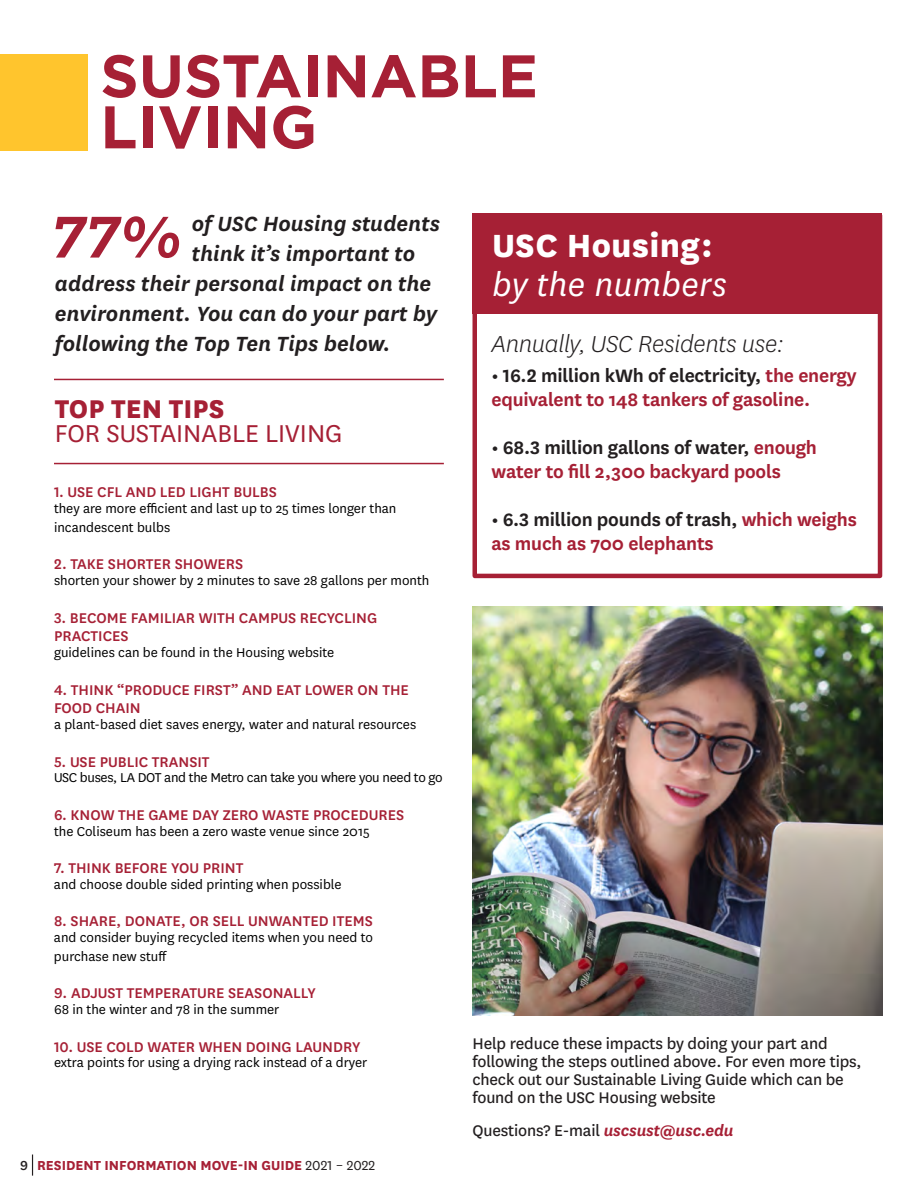
<style>
.page{position:relative;width:918px;height:1188px;background:#fff}
.page>*{position:absolute;margin:0;border:0;box-sizing:border-box;transform-origin:0 0}
.t1{font:italic 600 69.15px "National";color:#a62035}
.t2{font:700 60px/51px "Gotham";color:#a62035}
.t3{font:italic 37.5px "National";letter-spacing:.01em;color:#fff}
.t4{font:800 37.5px "National";letter-spacing:.01em;color:#fff}
.t5{font:800 30px "National";color:#a62035}
.t6{font:28.5px "National";color:#a62035}
.t7{font:italic 300 27px "National";letter-spacing:-.01em;color:#231f20}
.t8{font:italic 600 24px "National";color:#231f20}
.t9{font:600 21px/24px "National";letter-spacing:-.01em;color:#a62035}
.t10{font:600 21px "National";letter-spacing:-.01em;color:#231f20}
.t11{font:18px/18px "National";letter-spacing:-.01em;color:#231f20}
.t12{font:500 16.5px/18.8px "National";color:#a62035}
.t13{font:700 15.3px "National";color:#a62035}
.t14{font:15px/18.8px "National";color:#000001}
.t15{font:15px "National";letter-spacing:-.02em;color:#000001}
.s1{font-weight:500;color:#231f20}
.s2{font-weight:400;color:#231f20}
.s3{color:#231f20}
.s4{color:#a62035}
.s5{font-weight:600;font-style:italic;color:#a62035}
</style>
<div class="page">
<svg style="left:32px;top:1155px;width:1px;height:21px"></svg>
<div style="left:472px;top:213px;width:410px;height:100px;background:#a62035"></div>
<div style="left:472px;top:213px;width:410px;height:365px;border:4px solid #a62035"></div>
<img style="left:472px;top:607px;width:410px;height:408px">
<hr style="left:54px;top:379px;width:390px;height:1px;background:#a62035">
<hr style="left:54px;top:463px;width:390px;height:1px;background:#a62035">
<div style="left:0;top:54px;width:87px;height:97px;background:#ffc52d"></div>
<p class="t2" style="left:100px;top:50px;width:439px">SUSTAINABLE<br>LIVING</p>
<p class="t1" style="left:53px;top:190px;width:131px">77%</p>
<p class="t8" style="left:192px;top:208px;width:250px">of USC Housing students</p>
<p class="t8" style="left:192px;top:238px;width:225px">think it’s important to</p>
<p class="t8" style="left:55px;top:268px;width:378px">address their personal impact on the</p>
<p class="t8" style="left:55px;top:298px;width:384px">environment. You can do your part by</p>
<p class="t8" style="left:55px;top:328px;width:337px">following the Top Ten Tips below.</p>
<p class="t5" style="left:55px;top:387px;width:171px">TOP TEN TIPS</p>
<p class="t6" style="left:55px;top:415px;width:289px">FOR SUSTAINABLE LIVING</p>
<p class="t12" style="left:54px;top:482px;width:224px">1. USE CFL AND LED LIGHT BULBS</p>
<p class="t14" style="left:54px;top:498px;width:344px">they are more efficient and last up to 25 times longer than incandescent bulbs</p>
<p class="t12" style="left:54px;top:554px;width:191px">2. TAKE SHORTER SHOWERS</p>
<p class="t14" style="left:54px;top:570px;width:377px">shorten your shower by 2 minutes to save 28 gallons per month</p>
<p class="t12" style="left:54px;top:607px;width:325px">3. BECOME FAMILIAR WITH CAMPUS RECYCLING<br>PRACTICES</p>
<p class="t14" style="left:54px;top:642px;width:282px">guidelines can be found in the Housing website</p>
<p class="t12" style="left:54px;top:679px;width:356px">4. THINK “PRODUCE FIRST” AND EAT LOWER ON THE<br>FOOD CHAIN</p>
<p class="t14" style="left:54px;top:714px;width:364px">a plant-based diet saves energy, water and natural resources</p>
<p class="t12" style="left:54px;top:751px;width:157px">5. USE PUBLIC TRANSIT</p>
<p class="t15" style="left:54px;top:768px;width:390px">USC buses, LA DOT and the Metro can take you where you need to go</p>
<p class="t12" style="left:54px;top:804px;width:352px">6. KNOW THE GAME DAY ZERO WASTE PROCEDURES</p>
<p class="t14" style="left:54px;top:821px;width:317px">the Coliseum has been a zero waste venue since 2015</p>
<p class="t12" style="left:54px;top:858px;width:191px">7. THINK BEFORE YOU PRINT</p>
<p class="t14" style="left:54px;top:874px;width:289px">and choose double sided printing when possible</p>
<p class="t12" style="left:54px;top:911px;width:320px">8. SHARE, DONATE, OR SELL UNWANTED ITEMS</p>
<p class="t14" style="left:54px;top:927px;width:321px">and consider buying recycled items when you need to</p>
<p class="t14" style="left:54px;top:946px;width:114px">purchase new stuff</p>
<p class="t12" style="left:54px;top:983px;width:263px">9. ADJUST TEMPERATURE SEASONALLY</p>
<p class="t14" style="left:54px;top:999px;width:227px">68 in the winter and 78 in the summer</p>
<p class="t12" style="left:54px;top:1036px;width:308px">10. USE COLD WATER WHEN DOING LAUNDRY</p>
<p class="t14" style="left:54px;top:1053px;width:315px">extra points for using a drying rack instead of a dryer</p>
<p class="t13" style="left:20px;top:1154px;width:357px"><span class="s1">9</span> RESIDENT INFORMATION MOVE-IN GUIDE <span class="s2">2021 – 2022</span></p>
<p class="t4" style="left:492px;top:218px;width:222px">USC Housing:</p>
<p class="t3" style="left:492px;top:261px;width:236px">by the numbers</p>
<p class="t7" style="left:491px;top:327px;width:294px">Annually, USC Residents use:</p>
<p class="t9" style="left:491px;top:362px;width:367px"><span class="s3">• 16.2 million kWh of electricity,</span> the energy equivalent to 148 tankers of gasoline.</p>
<p class="t9" style="left:491px;top:434px;width:327px"><span class="s3">• 68.3 million gallons of water,</span> enough water to fill 2,300 backyard pools</p>
<p class="t10" style="left:491px;top:505px;width:367px">• 6.3 million pounds of trash, <span class="s4">which weighs</span></p>
<p class="t9" style="left:491px;top:530px;width:224px">as much as 700 elephants</p>
<p class="t11" style="left:472px;top:1034px;width:391px">Help reduce these impacts by doing your part and following the steps outlined above. For even more tips, check out our Sustainable Living Guide which can be found on the USC Housing website</p>
<p class="t11" style="left:472px;top:1121px;width:263px">Questions? E-mail <span class="s5">uscsust@usc.edu</span></p>
</div>
